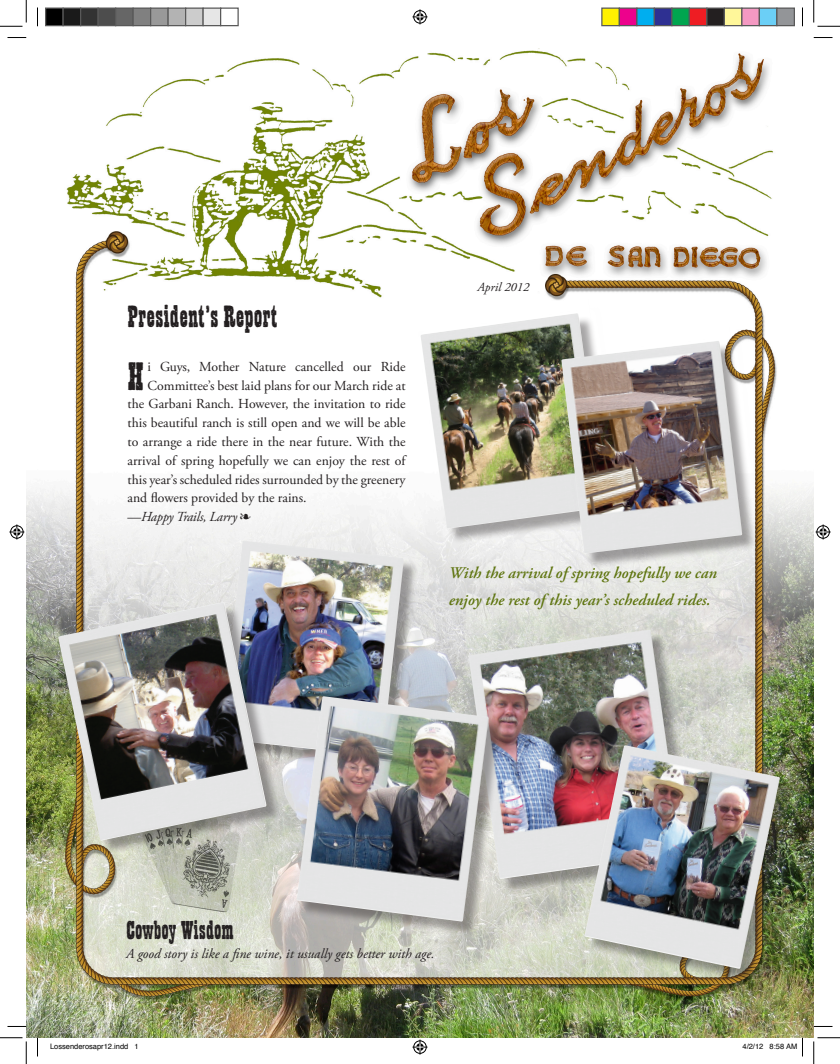
<style>
.page{position:relative;width:840px;height:1064px;background:#fff}
.page>*{position:absolute;margin:0;border:0;box-sizing:border-box;transform-origin:0 0}
.los_copy{font:42.12px "Wanted Std";color:#231f20}
.t1{font:32.5px "Wanted Std";color:#231f20}
.t2{font:27.5px "Wanted Std";color:#231f20}
.quote{font:italic 600 16.25px/26.2px "Adobe Garamond Pro";color:#5f7510}
.los_copy-2{font:13.75px "Adobe Garamond Pro";color:#231f20}
.los_copy-3{font:italic 13.75px "Adobe Garamond Pro";color:#231f20}
.t3{font:italic 12.5px "Adobe Garamond Pro";color:#231f20}
.t4{font:7.5px "Helvetica";color:#000}
.s1{font-style:normal}
</style>
<div class="page">
<img style="left:26px;top:26px;width:788px;height:1010px">
<div style="left:412px;top:302px;width:221px;height:257px;background:#231f20;opacity:.4"></div>
<img style="left:408px;top:299px;width:210px;height:246px">
<div style="left:212px;top:530px;width:220px;height:257px;background:#231f20;opacity:.4"></div>
<img style="left:209px;top:526px;width:208px;height:155px">
<div style="left:553px;top:330px;width:217px;height:253px;background:#231f20;opacity:.4"></div>
<img style="left:550px;top:327px;width:206px;height:242px">
<div style="left:48px;top:589px;width:248px;height:283px;background:#231f20;opacity:.4"></div>
<img style="left:45px;top:586px;width:237px;height:272px">
<div style="left:458px;top:616px;width:254px;height:295px;background:#231f20;opacity:.4"></div>
<img style="left:468px;top:613px;width:230px;height:284px">
<div style="left:574px;top:734px;width:234px;height:265px;background:#231f20;opacity:.4"></div>
<img style="left:571px;top:745px;width:223px;height:240px">
<div style="left:287px;top:685px;width:230px;height:267px;background:#231f20;opacity:.4"></div>
<img style="left:284px;top:681px;width:219px;height:257px">
<svg style="left:8px;top:37px;width:18px;height:1px"></svg>
<svg style="left:814px;top:37px;width:18px;height:1px"></svg>
<svg style="left:37px;top:8px;width:1px;height:18px"></svg>
<svg style="left:37px;top:1037px;width:1px;height:19px"></svg>
<svg style="left:802px;top:8px;width:1px;height:18px"></svg>
<svg style="left:0;top:0;width:27px;height:27px"></svg>
<svg style="left:0;top:1037px;width:27px;height:26px"></svg>
<svg style="left:814px;top:0;width:26px;height:27px"></svg>
<svg style="left:814px;top:1037px;width:26px;height:26px"></svg>
<svg style="left:412px;top:9px;width:16px;height:15px"></svg>
<svg style="left:412px;top:1039px;width:16px;height:15px"></svg>
<svg style="left:9px;top:524px;width:15px;height:15px"></svg>
<svg style="left:816px;top:524px;width:15px;height:15px"></svg>
<div style="left:46px;top:8px;width:17px;height:18px;background:#000"></div>
<div style="left:45px;top:8px;width:19px;height:18px;border:1px solid #595959"></div>
<div style="left:63px;top:8px;width:18px;height:18px;background:#1a1a1a"></div>
<div style="left:62px;top:8px;width:19px;height:18px;border:1px solid #595959"></div>
<div style="left:81px;top:8px;width:17px;height:18px;background:#333"></div>
<div style="left:80px;top:8px;width:19px;height:18px;border:1px solid #595959"></div>
<div style="left:98px;top:8px;width:18px;height:18px;background:#4d4d4d"></div>
<div style="left:98px;top:8px;width:18px;height:18px;border:1px solid #595959"></div>
<div style="left:116px;top:8px;width:17px;height:18px;background:#666"></div>
<div style="left:115px;top:8px;width:19px;height:18px;border:1px solid #595959"></div>
<div style="left:133px;top:8px;width:18px;height:18px;background:#808080"></div>
<div style="left:132px;top:8px;width:19px;height:18px;border:1px solid #595959"></div>
<div style="left:151px;top:8px;width:17px;height:18px;background:#999"></div>
<div style="left:150px;top:8px;width:19px;height:18px;border:1px solid #595959"></div>
<div style="left:168px;top:8px;width:18px;height:18px;background:#b3b3b3"></div>
<div style="left:168px;top:8px;width:18px;height:18px;border:1px solid #595959"></div>
<div style="left:186px;top:8px;width:17px;height:18px;background:#ccc"></div>
<div style="left:185px;top:8px;width:19px;height:18px;border:1px solid #595959"></div>
<div style="left:203px;top:8px;width:18px;height:18px;background:#e6e6e6"></div>
<div style="left:202px;top:8px;width:19px;height:18px;border:1px solid #595959"></div>
<div style="left:220px;top:8px;width:19px;height:18px;border:1px solid #595959"></div>
<div style="left:602px;top:8px;width:17px;height:18px;background:#fff101"></div>
<div style="left:601px;top:8px;width:19px;height:18px;border:1px solid #595959"></div>
<div style="left:619px;top:8px;width:18px;height:18px;background:#ed028c"></div>
<div style="left:619px;top:8px;width:19px;height:18px;border:1px solid #595959"></div>
<div style="left:637px;top:8px;width:17px;height:18px;background:#00aeef"></div>
<div style="left:636px;top:8px;width:19px;height:18px;border:1px solid #595959"></div>
<div style="left:654px;top:8px;width:18px;height:18px;background:#2e3092"></div>
<div style="left:654px;top:8px;width:18px;height:18px;border:1px solid #595959"></div>
<div style="left:672px;top:8px;width:17px;height:18px;background:#00a54f"></div>
<div style="left:671px;top:8px;width:19px;height:18px;border:1px solid #595959"></div>
<div style="left:689px;top:8px;width:18px;height:18px;background:#ee1d23"></div>
<div style="left:689px;top:8px;width:19px;height:18px;border:1px solid #595959"></div>
<div style="left:707px;top:8px;width:17px;height:18px;background:#231f20"></div>
<div style="left:706px;top:8px;width:19px;height:18px;border:1px solid #595959"></div>
<div style="left:724px;top:8px;width:18px;height:18px;background:#fff79a"></div>
<div style="left:724px;top:8px;width:18px;height:18px;border:1px solid #595959"></div>
<div style="left:742px;top:8px;width:17px;height:18px;background:#f499c2"></div>
<div style="left:741px;top:8px;width:19px;height:18px;border:1px solid #595959"></div>
<div style="left:759px;top:8px;width:18px;height:18px;background:#6bcff6"></div>
<div style="left:759px;top:8px;width:19px;height:18px;border:1px solid #595959"></div>
<div style="left:777px;top:8px;width:17px;height:18px;background:#939598"></div>
<div style="left:776px;top:8px;width:19px;height:18px;border:1px solid #595959"></div>
<svg style="left:742px;top:1037px;width:61px;height:19px"></svg>
<p class="t1" style="left:128px;top:298px;width:151px">President’s Report</p>
<p class="los_copy" style="left:128px;top:352px;width:18px">H</p>
<p class="los_copy-2" style="left:148px;top:358px;width:259px">i Guys, Mother Nature cancelled our Ride</p>
<p class="los_copy-2" style="left:148px;top:377px;width:260px">Committee’s best laid plans for our March ride at</p>
<p class="los_copy-2" style="left:128px;top:396px;width:280px">the Garbani Ranch. However, the invitation to ride</p>
<p class="los_copy-2" style="left:128px;top:414px;width:280px">this beautiful ranch is still open and we will be able</p>
<p class="los_copy-2" style="left:128px;top:433px;width:280px">to arrange a ride there in the near future. With the</p>
<p class="los_copy-2" style="left:128px;top:452px;width:280px">arrival of spring hopefully we can enjoy the rest of</p>
<p class="los_copy-2" style="left:128px;top:471px;width:280px">this year’s scheduled rides surrounded by the greenery</p>
<p class="los_copy-2" style="left:128px;top:489px;width:181px">and flowers provided by the rains.</p>
<p class="los_copy-3" style="left:128px;top:508px;width:125px"><span class="s1">—</span>Happy Trails, Larry ❧</p>
<p class="t3" style="left:478px;top:279px;width:53px">April 2012</p>
<p class="quote" style="left:449px;top:560px;width:270px">With the arrival of spring hopefully we can enjoy the rest of this year’s scheduled rides.</p>
<p class="t2" style="left:126px;top:914px;width:109px">Cowboy Wisdom</p>
<p class="los_copy-3" style="left:126px;top:944px;width:310px">A good story is like a fine wine, it usually gets better with age.</p>
<p class="t4" style="left:50px;top:1040px;width:90px">Lossenderosapr12.indd 1</p>
<p class="t4" style="left:742px;top:1040px;width:57px">4/2/12 8:58 AM</p>
</div>
